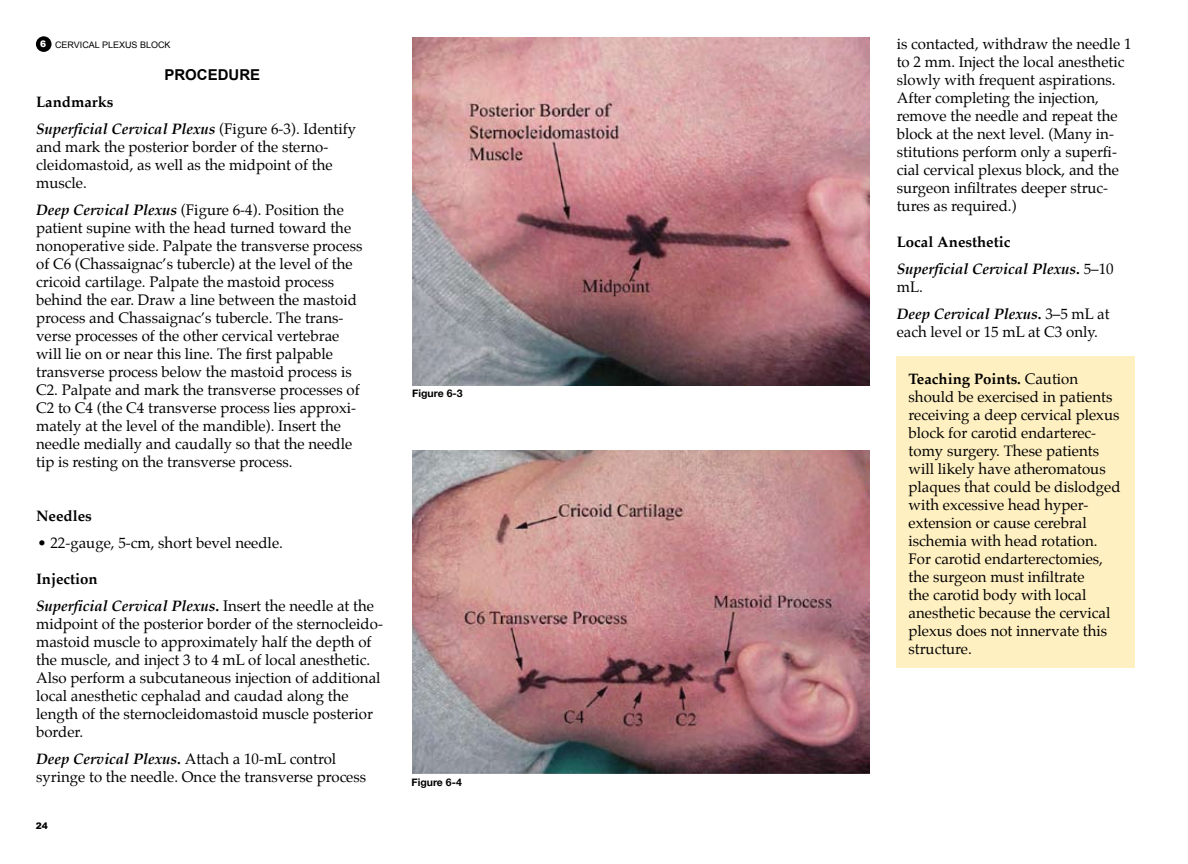
<style>
.page{position:relative;width:1188px;height:864px;background:#fff}
.page>*{position:absolute;margin:0;border:0;box-sizing:border-box;transform-origin:0 0}
.t1{font:15px/18px "Palatino";color:#000}
.t2{font:italic 700 15px/27px "Palatino";color:#000}
.t3{font:700 15px "Arial";color:#000}
.t4{font:700 15px "Palatino";color:#000}
.t5{font:700 10.5px "Helvetica Neue";color:#000}
.t6{font:9px "Arial";color:#000}
.t7{font:900 9px "Arial";color:#000}
.s1{font-weight:900;color:#fff}
.s2{font-style:normal}
.s3{font-weight:400;font-style:normal}
.s4{font-weight:700;font-style:italic}
.s5{font-weight:700}
</style>
<div class="page">
<div style="left:36px;top:36px;width:16px;height:16px;background:#000;border-radius:50%"></div>
<img style="left:412px;top:37px;width:458px;height:348px">
<img style="left:413px;top:451px;width:457px;height:323px">
<div style="left:897px;top:356px;width:238px;height:311px;background:#fff0c2"></div>
<p class="t6" style="left:40px;top:39px;width:132px"><span class="s1">6</span> CERVICAL PLEXUS BLOCK</p>
<p class="t3" style="left:164px;top:65px;width:97px">PROCEDURE</p>
<p class="t2" style="left:36px;top:88px;width:322px"><span class="s2">Landmarks<br></span>Superficial Cervical Plexus <span class="s3">(Figure 6-3). Identify</span></p>
<p class="t1" style="left:36px;top:138px;width:298px">and mark the posterior border of the sterno&shy;cleidomastoid, as well as the midpoint of the muscle.</p>
<p class="t1" style="left:36px;top:201px;width:328px"><span class="s4">Deep Cervical Plexus</span> (Figure 6-4). Position the patient supine with the head turned toward the nonoperative side. Palpate the transverse process of C6 (Chassaignac’s tubercle) at the level of the cricoid cartilage. Palpate the mastoid process behind the ear. Draw a line between the mastoid process and Chassaignac’s tubercle. The trans&shy;verse processes of the other cervical vertebrae will lie on or near this line. The first palpable transverse process below the mastoid process is C2. Palpate and mark the transverse processes of C2 to C4 (the C4 transverse process lies approxi&shy;mately at the level of the mandible). Insert the needle medially and caudally so that the needle tip is resting on the transverse process.</p>
<p class="t4" style="left:36px;top:503px;width:57px">Needles</p>
<p class="t1" style="left:38px;top:534px;width:247px">• 22-gauge, 5-cm, short bevel needle.</p>
<p class="t2" style="left:36px;top:565px;width:339px"><span class="s2">Injection<br></span>Superficial Cervical Plexus<span class="s2">.</span> <span class="s3">Insert the needle at the</span></p>
<p class="t1" style="left:36px;top:615px;width:348px">midpoint of the posterior border of the sternocleido&shy;mastoid muscle to approximately half the depth of the muscle, and inject 3 to 4 mL of local anesthetic.<br>Also perform a subcutaneous injection of additional local anesthetic cephalad and caudad along the length of the sternocleidomastoid muscle posterior border.</p>
<p class="t1" style="left:36px;top:750px;width:332px"><span class="s4">Deep Cervical Plexus</span><span class="s5">.</span> Attach a 10-mL control syringe to the needle. Once the transverse process</p>
<p class="t7" style="left:36px;top:820px;width:14px">24</p>
<p class="t5" style="left:412px;top:386px;width:52px">Figure 6-3</p>
<p class="t5" style="left:412px;top:776px;width:52px">Figure 6-4</p>
<p class="t1" style="left:897px;top:35px;width:236px">is contacted, withdraw the needle 1 to 2 mm. Inject the local anesthetic slowly with frequent aspirations.<br>After completing the injection, remove the needle and repeat the block at the next level. (Many in&shy;stitutions perform only a superfi&shy;cial cervical plexus block, and the surgeon infiltrates deeper struc&shy;tures as required.)</p>
<p class="t2" style="left:897px;top:228px;width:218px"><span class="s2">Local Anesthetic<br></span>Superficial Cervical Plexus<span class="s2">.</span> <span class="s3">5–10</span></p>
<p class="t2" style="left:897px;top:273px;width:214px"><span class="s3">mL.<br></span>Deep Cervical Plexus<span class="s2">.</span> <span class="s3">3–5 mL at</span></p>
<p class="t1" style="left:897px;top:323px;width:203px">each level or 15 mL at C3 only.</p>
<p class="t1" style="left:909px;top:369px;width:213px"><span class="s5">Teaching Points.</span> Caution should be exercised in patients receiving a deep cervical plexus block for carotid endarterec&shy;tomy surgery. These patients will likely have atheromatous plaques that could be dislodged with excessive head hyper&shy;extension or cause cerebral ischemia with head rotation.<br>For carotid endarterectomies, the surgeon must infiltrate<br>the carotid body with local anesthetic because the cervical plexus does not innervate this structure.</p>
</div>
